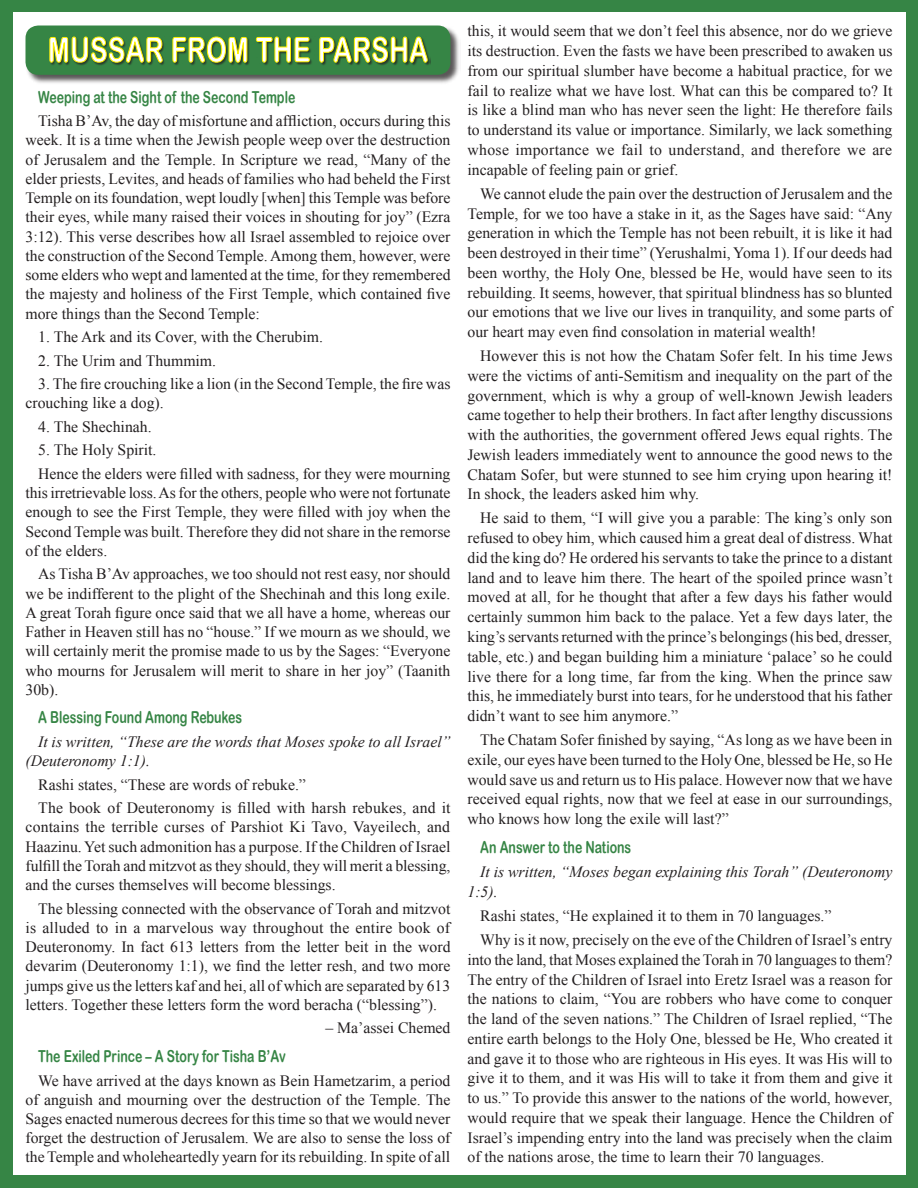
<style>
.page{position:relative;width:918px;height:1188px;background:#fff}
.page>*{position:absolute;margin:0;border:0;box-sizing:border-box;transform-origin:0 0}
.t1{font:16.5px "Arial Rounded MT Bold";color:#368545;scale:.75 1}
.t2{font:15.75px/19.8px "Times New Roman";color:#231f20;text-align:justify}
.t3{font:italic 15.75px/19.2px "Times New Roman";color:#231f20}
</style>
<div class="page">
<div style="left:0;top:0;width:917px;height:1188px;background:#368545"></div>
<div style="left:13px;top:13px;width:892px;height:1162px;background:#fff"></div>
<hr style="left:917px;top:0;width:1px;height:1188px;background:#368545">
<div style="left:24px;top:24px;width:436px;height:60px;background:#231f20;opacity:.75"></div>
<svg style="left:26px;top:26px;width:424px;height:49px"></svg>
<p class="t1" style="left:38px;top:87px;width:344px">Weeping at the Sight of the Second Temple</p>
<p class="t2" style="left:26px;top:111px;width:427px;line-height:19.2px;text-indent:13px">Tisha B’Av, the day of misfortune and affliction, occurs during this week. It is a time when the Jewish people weep over the destruction of Jerusalem and the Temple. In Scripture we read, “Many of the elder priests, Levites, and heads of families who had beheld the First Temple on its foundation, wept loudly [when] this Temple was before their eyes, while many raised their voices in shouting for joy” (Ezra 3:12). This verse describes how all Israel assembled to rejoice over the construction of the Second Temple. Among them, however, were some elders who wept and lamented at the time, for they remembered the majesty and holiness of the First Temple, which contained five more things than the Second Temple:</p>
<p class="t2" style="left:38px;top:327px;width:286px">1. The Ark and its Cover, with the Cherubim.</p>
<p class="t2" style="left:38px;top:350px;width:179px">2. The Urim and Thummim.</p>
<p class="t2" style="left:26px;top:374px;width:426px;line-height:19.2px;text-indent:13px">3. The fire crouching like a lion (in the Second Temple, the fire was crouching like a dog).</p>
<p class="t2" style="left:38px;top:416px;width:115px">4. The Shechinah.</p>
<p class="t2" style="left:38px;top:438px;width:414px;line-height:23.5px">5. The Holy Spirit.<br>Hence the elders were filled with sadness, for they were mourning</p>
<p class="t2" style="left:26px;top:483px;width:427px;line-height:19.2px">this irretrievable loss. As for the others, people who were not fortunate enough to see the First Temple, they were filled with joy when the Second Temple was built. Therefore they did not share in the remorse of the elders.</p>
<p class="t2" style="left:26px;top:564px;width:427px;line-height:19.2px;text-indent:13px">As Tisha B’Av approaches, we too should not rest easy, nor should we be indifferent to the plight of the Shechinah and this long exile.<br>A great Torah figure once said that we all have a home, whereas our Father in Heaven still has no “house.” If we mourn as we should, we will certainly merit the promise made to us by the Sages: “Everyone who mourns for Jerusalem will merit to share in her joy” (Taanith 30b).</p>
<p class="t1" style="left:38px;top:708px;width:274px">A Blessing Found Among Rebukes</p>
<p class="t3" style="left:26px;top:732px;width:426px;text-indent:13px">It is written, “These are the words that Moses spoke to all Israel” (Deuteronomy 1:1).</p>
<p class="t2" style="left:38px;top:772px;width:414px;line-height:23.5px">Rashi states, “These are words of rebuke.”<br>The book of Deuteronomy is filled with harsh rebukes, and it</p>
<p class="t2" style="left:26px;top:817px;width:426px;line-height:19.2px">contains the terrible curses of Parshiot Ki Tavo, Vayeilech, and Haazinu. Yet such admonition has a purpose. If the Children of Israel fulfill the Torah and mitzvot as they should, they will merit a blessing, and the curses themselves will become blessings.</p>
<p class="t2" style="left:26px;top:899px;width:427px;line-height:19.2px;text-indent:13px">The blessing connected with the observance of Torah and mitzvot is alluded to in a marvelous way throughout the entire book of Deuteronomy. In fact 613 letters from the letter beit in the word devarim (Deuteronomy 1:1), we find the letter resh, and two more jumps give us the letters kaf and hei, all of which are separated by 613 letters. Together these letters form the word beracha (“blessing”).</p>
<p class="t2" style="left:325px;top:1018px;width:127px">– Ma’assei Chemed</p>
<p class="t1" style="left:38px;top:1046px;width:332px">The Exiled Prince – A Story for Tisha B’Av</p>
<p class="t2" style="left:26px;top:1070px;width:427px;line-height:19.2px;text-indent:13px">We have arrived at the days known as Bein Hametzarim, a period of anguish and mourning over the destruction of the Temple. The Sages enacted numerous decrees for this time so that we would never forget the destruction of Jerusalem. We are also to sense the loss of the Temple and wholeheartedly yearn for its rebuilding. In spite of all</p>
<p class="t2" style="left:468px;top:21px;width:426px">this, it would seem that we don’t feel this absence, nor do we grieve its destruction. Even the fasts we have been prescribed to awaken us from our spiritual slumber have become a habitual practice, for we fail to realize what we have lost. What can this be compared to? It is like a blind man who has never seen the light: He therefore fails to understand its value or importance. Similarly, we lack something whose importance we fail to understand, and therefore we are incapable of feeling pain or grief.</p>
<p class="t2" style="left:468px;top:183px;width:426px;text-indent:13px">We cannot elude the pain over the destruction of Jerusalem and the Temple, for we too have a stake in it, as the Sages have said: “Any generation in which the Temple has not been rebuilt, it is like it had been destroyed in their time” (Yerushalmi, Yoma 1). If our deeds had been worthy, the Holy One, blessed be He, would have seen to its rebuilding. It seems, however, that spiritual blindness has so blunted our emotions that we live our lives in tranquility, and some parts of our heart may even find consolation in material wealth!</p>
<p class="t2" style="left:468px;top:346px;width:427px;text-indent:13px">However this is not how the Chatam Sofer felt. In his time Jews were the victims of anti-Semitism and inequality on the part of the government, which is why a group of well-known Jewish leaders came together to help their brothers. In fact after lengthy discussions with the authorities, the government offered Jews equal rights. The Jewish leaders immediately went to announce the good news to the Chatam Sofer, but were stunned to see him crying upon hearing it!<br>In shock, the leaders asked him why.</p>
<p class="t2" style="left:468px;top:508px;width:427px;text-indent:13px">He said to them, “I will give you a parable: The king’s only son refused to obey him, which caused him a great deal of distress. What did the king do? He ordered his servants to take the prince to a distant land and to leave him there. The heart of the spoiled prince wasn’t moved at all, for he thought that after a few days his father would certainly summon him back to the palace. Yet a few days later, the king’s servants returned with the prince’s belongings (his bed, dresser, table, etc.) and began building him a miniature ‘palace’ so he could live there for a long time, far from the king. When the prince saw this, he immediately burst into tears, for he understood that his father didn’t want to see him anymore.”</p>
<p class="t2" style="left:468px;top:730px;width:426px;text-indent:13px">The Chatam Sofer finished by saying, “As long as we have been in exile, our eyes have been turned to the Holy One, blessed be He, so He would save us and return us to His palace. However now that we have received equal rights, now that we feel at ease in our surroundings, who knows how long the exile will last?”</p>
<p class="t1" style="left:480px;top:838px;width:203px">An Answer to the Nations</p>
<p class="t3" style="left:468px;top:862px;width:426px;line-height:19.8px;text-indent:13px">It is written, “Moses began explaining this Torah” (Deuteronomy<br>1:5).</p>
<p class="t2" style="left:480px;top:904px;width:414px;line-height:24px">Rashi states, “He explained it to them in 70 languages.”<br>Why is it now, precisely on the eve of the Children of Israel’s entry</p>
<p class="t2" style="left:468px;top:949px;width:427px">into the land, that Moses explained the Torah in 70 languages to them?<br>The entry of the Children of Israel into Eretz Israel was a reason for the nations to claim, “You are robbers who have come to conquer the land of the seven nations.” The Children of Israel replied, “The entire earth belongs to the Holy One, blessed be He, Who created it and gave it to those who are righteous in His eyes. It was His will to give it to them, and it was His will to take it from them and give it to us.” To provide this answer to the nations of the world, however, would require that we speak their language. Hence the Children of Israel’s impending entry into the land was precisely when the claim of the nations arose, the time to learn their 70 languages.</p>
</div>
